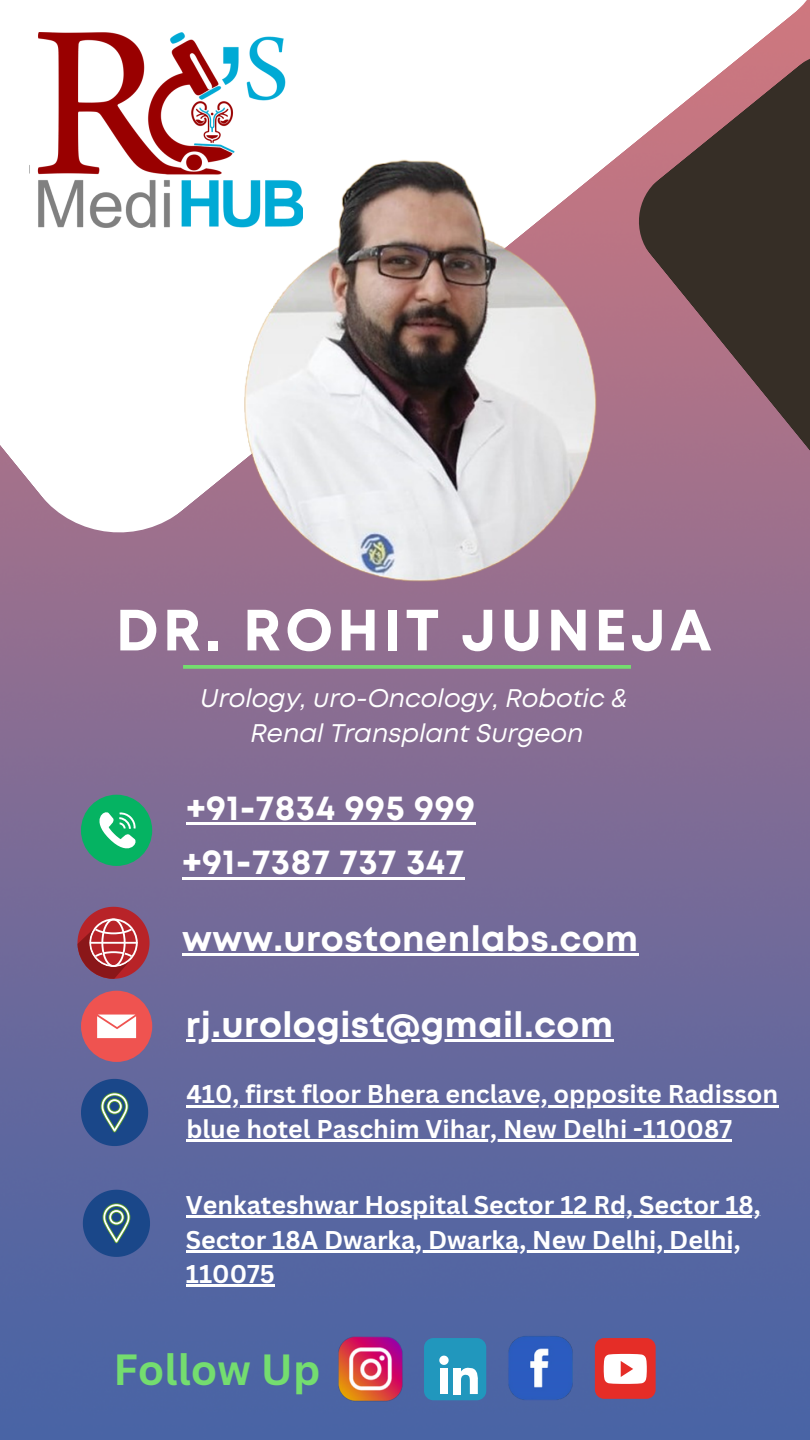
<style>
.page{position:relative;width:810px;height:1440px;background:#fff}
.page>*{position:absolute;margin:0;border:0;box-sizing:border-box;transform-origin:0 0}
.t1{font:700 58.1px "Mont";letter-spacing:.07em;color:#fff}
.t2{font:700 42.5px "Canva Sans";color:#74dd6f}
.t3{font:700 35.1px "Mont";letter-spacing:.015em;color:#fff}
.t4{font:italic 25.5px "Mont";color:#fff}
.t5{font:700 25px/34.5px "Canva Sans";color:#fff}
</style>
<div class="page">
<img style="left:0;top:545px;width:810px;height:895px">
<svg style="left:0;top:0;width:810px;height:545px"></svg>
<svg style="left:632px;top:47px;width:178px;height:491px;background:#805e65"></svg>
<svg style="left:183px;top:665px;width:448px;height:4px;background:#75d671"></svg>
<img style="left:245px;top:159px;width:352px;height:422px">
<img style="left:503px;top:1332px;width:75px;height:74px">
<img style="left:333px;top:1333px;width:74px;height:73px">
<div style="left:424px;top:1338px;width:62px;height:62px;background:#2197bd;border-radius:9px"></div>
<svg style="left:439px;top:1356px;width:10px;height:9px"></svg>
<div style="left:440px;top:1368px;width:8px;height:26px;background:#fff"></div>
<div style="left:453px;top:1368px;width:8px;height:26px;background:#fff"></div>
<svg style="left:461px;top:1367px;width:17px;height:27px"></svg>
<div style="left:81px;top:795px;width:71px;height:71px;background:#05b362;border-radius:50%"></div>
<svg style="left:90px;top:812px;width:46px;height:46px"></svg>
<svg style="left:78px;top:907px;width:72px;height:72px;background:#ab4b59"></svg>
<div style="left:81px;top:991px;width:71px;height:71px;background:#ef5350;border-radius:50%"></div>
<svg style="left:97px;top:1015px;width:39px;height:23px"></svg>
<svg style="left:81px;top:1079px;width:67px;height:67px;background:#385b8e"></svg>
<svg style="left:83px;top:1190px;width:67px;height:67px;background:#365b8f"></svg>
<img style="left:29px;top:32px;width:273px;height:195px">
<div style="left:595px;top:1338px;width:61px;height:61px;background:#e52d27;border-radius:9px"></div>
<svg style="left:604px;top:1354px;width:43px;height:30px"></svg>
<hr style="left:186px;top:822px;width:290px;height:3px;background:#fff">
<hr style="left:182px;top:877px;width:283px;height:3px;background:#fff">
<hr style="left:182px;top:953px;width:457px;height:3px;background:#fff">
<hr style="left:186px;top:1039px;width:427px;height:3px;background:#fff">
<hr style="left:186px;top:1105px;width:181px;height:2px;background:#fff">
<hr style="left:367px;top:1105px;width:411px;height:2px;background:#fff">
<hr style="left:186px;top:1139px;width:125px;height:3px;background:#fff">
<svg style="left:311px;top:1139px;width:6px;height:3px"></svg>
<hr style="left:317px;top:1139px;width:415px;height:3px;background:#fff">
<hr style="left:186px;top:1216px;width:575px;height:2px;background:#fff">
<hr style="left:186px;top:1250px;width:555px;height:2px;background:#fff">
<hr style="left:186px;top:1285px;width:89px;height:2px;background:#fff">
<p class="t1" style="left:116px;top:608px;width:598px">DR. ROHIT JUNEJA</p>
<p class="t4" style="left:200px;top:688px;width:428px">Urology, uro-Oncology, Robotic &amp;</p>
<p class="t4" style="left:251px;top:723px;width:335px">Renal Transplant Surgeon</p>
<p class="t3" style="left:186px;top:794px;width:290px">+91-7834 995 999</p>
<p class="t3" style="left:182px;top:849px;width:283px">+91-7387 737 347</p>
<p class="t3" style="left:182px;top:925px;width:457px">www.urostonenlabs.com</p>
<p class="t3" style="left:186px;top:1012px;width:429px">rj.urologist@gmail.com</p>
<p class="t5" style="left:186px;top:1076px;width:593px">410, first floor Bhera enclave, opposite Radisson blue hotel Paschim Vihar, New Delhi -110087</p>
<p class="t5" style="left:186px;top:1187px;width:576px">Venkateshwar Hospital Sector 12 Rd, Sector 18,<br>Sector 18A Dwarka, Dwarka, New Delhi, Delhi,<br>110075</p>
<p class="t2" style="left:113px;top:1339px;width:208px">Follow Up</p>
</div>
